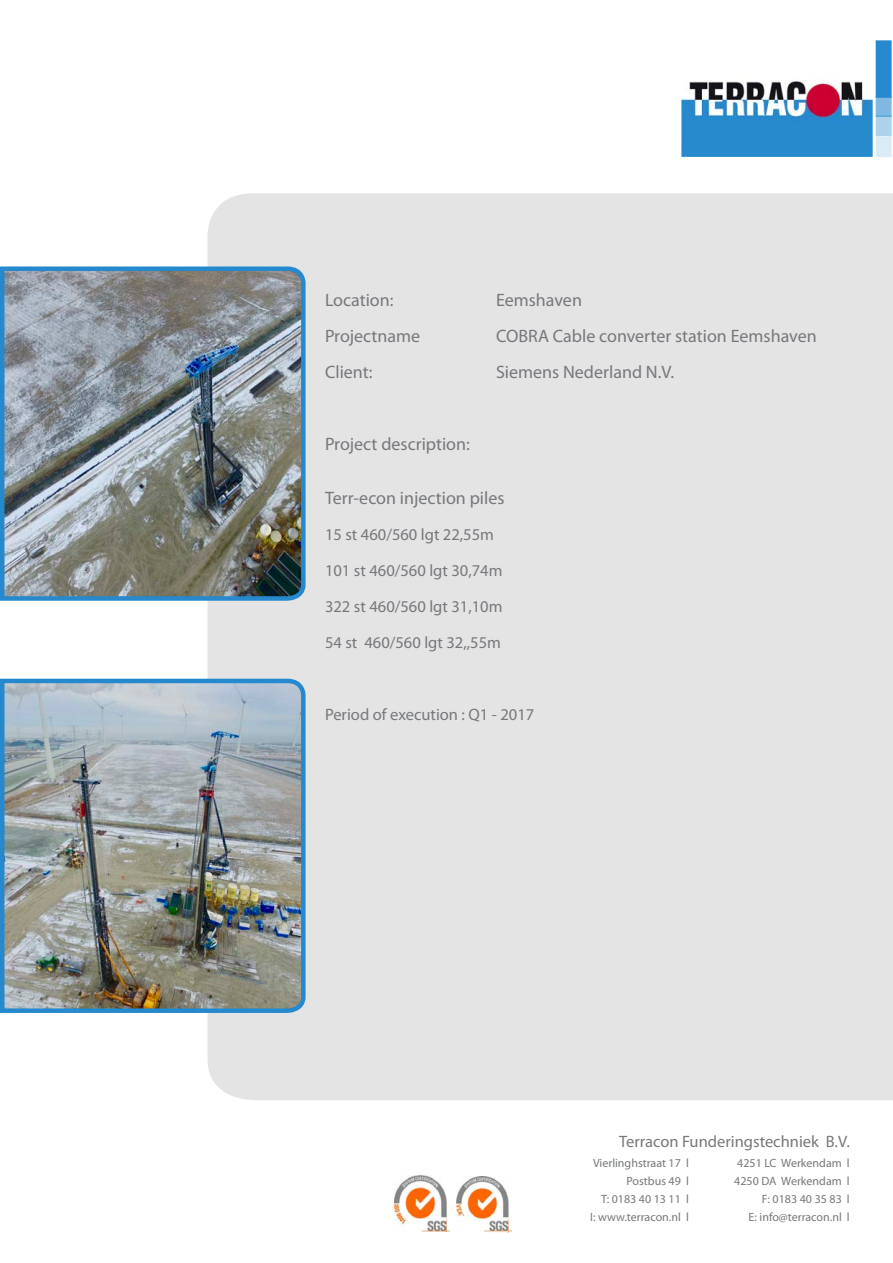
<style>
.page{position:relative;width:893px;height:1263px;background:#fff}
.page>*{position:absolute;margin:0;border:0;box-sizing:border-box;transform-origin:0 0}
.Brood{font:18px "Myriad Pro";color:#76787b}
.Brood-2{font:16.5px "Myriad Pro";color:#76787b}
.Adres_kop{font:16.5px "Myriad Pro";color:#76787b}
.Adres_Brood{font:12px "Myriad Pro";color:#76787b}
</style>
<div class="page">
<img style="left:683px;top:81px;width:188px;height:74px">
<div style="left:677px;top:39px;width:200px;height:122px;border:5px solid #fff"></div>
<div style="left:876px;top:40px;width:16px;height:58px;background:#2689cd;border:2px solid #2689cd"></div>
<div style="left:876px;top:96px;width:16px;height:21px;background:#7fb9e1;border:2px solid #2689cd"></div>
<div style="left:876px;top:115px;width:16px;height:21px;background:#add2ec"></div>
<div style="left:876px;top:136px;width:16px;height:21px;background:#daebf6"></div>
<div style="left:207px;top:193px;width:686px;height:907px;background:#e4e4e5"></div>
<img style="left:0;top:676px;width:308px;height:339px">
<img style="left:0;top:264px;width:308px;height:339px">
<img style="left:457px;top:1177px;width:54px;height:56px">
<img style="left:395px;top:1176px;width:54px;height:56px">
<p class="Brood" style="left:325px;top:289px;width:70px">Location:</p>
<p class="Brood" style="left:496px;top:289px;width:87px">Eemshaven</p>
<p class="Brood" style="left:325px;top:325px;width:97px">Projectname</p>
<p class="Brood" style="left:496px;top:325px;width:322px">COBRA Cable converter station Eemshaven</p>
<p class="Brood" style="left:325px;top:361px;width:49px">Client:</p>
<p class="Brood" style="left:496px;top:361px;width:180px">Siemens Nederland N.V.</p>
<p class="Brood" style="left:325px;top:433px;width:146px">Project description:</p>
<p class="Brood" style="left:325px;top:487px;width:181px">Terr-econ injection piles</p>
<p class="Brood-2" style="left:325px;top:524px;width:170px">15 st 460/560 lgt 22,55m</p>
<p class="Brood-2" style="left:325px;top:560px;width:179px">101 st 460/560 lgt 30,74m</p>
<p class="Brood-2" style="left:325px;top:596px;width:179px">322 st 460/560 lgt 31,10m</p>
<p class="Brood-2" style="left:325px;top:632px;width:177px">54 st 460/560 lgt 32,,55m</p>
<p class="Brood-2" style="left:325px;top:704px;width:211px">Period of execution : Q1 - 2017</p>
<p class="Adres_kop" style="left:619px;top:1131px;width:232px">Terracon Funderingstechniek B.V.</p>
<p class="Adres_Brood" style="left:593px;top:1156px;width:97px">Vierlinghstraat 17 l</p>
<p class="Adres_Brood" style="left:626px;top:1174px;width:64px">Postbus 49 l</p>
<p class="Adres_Brood" style="left:601px;top:1192px;width:89px">T: 0183 40 13 11 l</p>
<p class="Adres_Brood" style="left:590px;top:1210px;width:100px">I: www.terracon.nl l</p>
<p class="Adres_Brood" style="left:737px;top:1156px;width:114px">4251 LC Werkendam l</p>
<p class="Adres_Brood" style="left:734px;top:1174px;width:117px">4250 DA Werkendam l</p>
<p class="Adres_Brood" style="left:762px;top:1192px;width:89px">F: 0183 40 35 83 l</p>
<p class="Adres_Brood" style="left:749px;top:1210px;width:103px">E: info@terracon.nl l</p>
</div>
